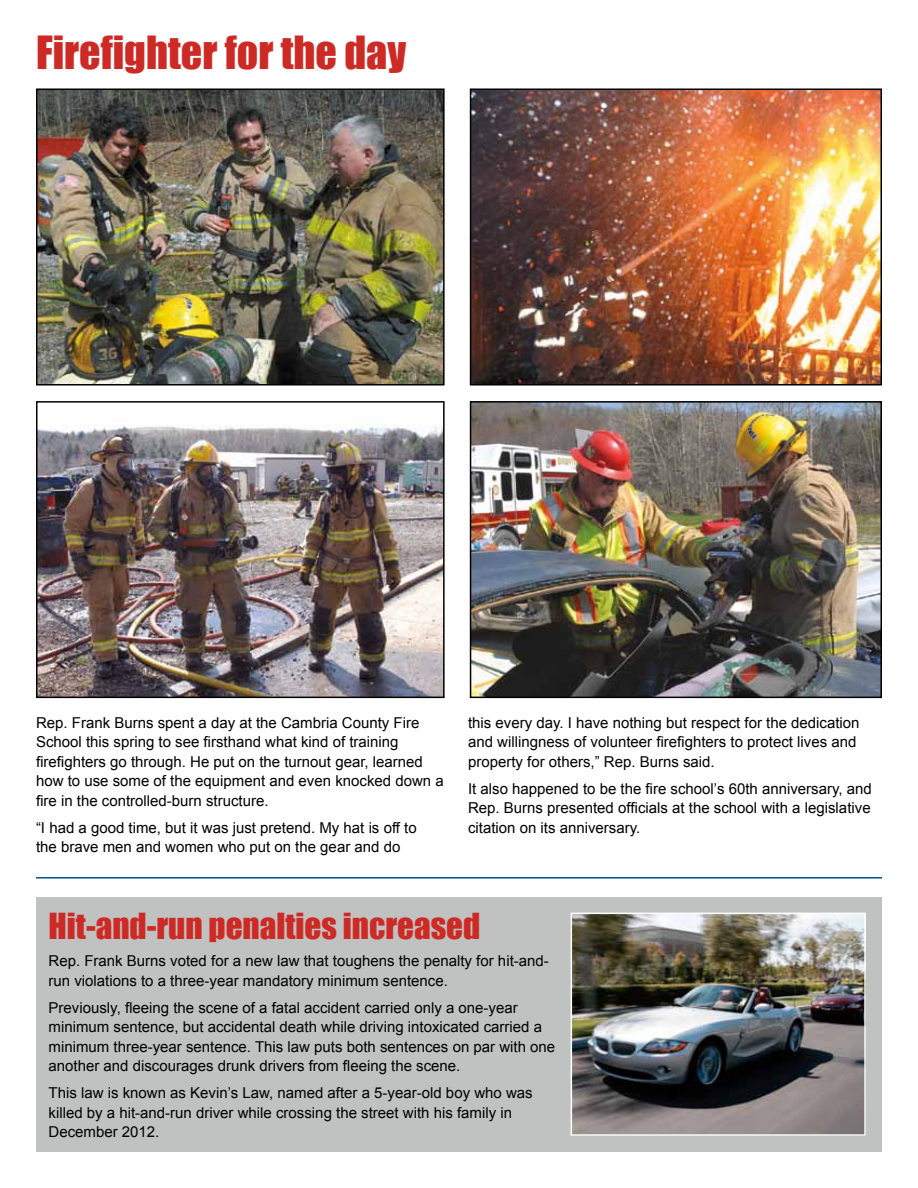
<style>
.page{position:relative;width:918px;height:1188px;background:#fff}
.page>*{position:absolute;margin:0;border:0;box-sizing:border-box;transform-origin:0 0}
.t1{font:42px "Impact";color:#ce2a25}
.t2{font:33px "Impact";color:#ce2a25}
.t3{font:15px/19.5px "Arial";color:#000001}
</style>
<div class="page">
<div style="left:36px;top:897px;width:846px;height:255px;background:#c0c1c1"></div>
<img style="left:39px;top:91px;width:403px;height:292px">
<div style="left:36px;top:88px;width:409px;height:298px;border:2px solid #000001"></div>
<img style="left:39px;top:425px;width:403px;height:270px">
<div style="left:36px;top:401px;width:409px;height:297px;border:2px solid #000001"></div>
<img style="left:473px;top:91px;width:406px;height:292px">
<div style="left:470px;top:88px;width:412px;height:298px;border:2px solid #000001"></div>
<img style="left:473px;top:404px;width:406px;height:291px">
<div style="left:470px;top:401px;width:412px;height:297px;border:2px solid #000001"></div>
<hr style="left:36px;top:877px;width:846px;height:2px;background:#005286">
<img style="left:574px;top:916px;width:289px;height:217px">
<div style="left:571px;top:913px;width:295px;height:223px;border:2px solid #fff"></div>
<h1 class="t1" style="left:36px;top:20px;width:372px">Firefighter for the day</h1>
<p class="t3" style="left:36px;top:713px;width:409px">Rep. Frank Burns spent a day at the Cambria County Fire School this spring to see firsthand what kind of training firefighters go through. He put on the turnout gear, learned how to use some of the equipment and even knocked down a fire in the controlled-burn structure.</p>
<p class="t3" style="left:36px;top:818px;width:382px">“I had a good time, but it was just pretend. My hat is off to the brave men and women who put on the gear and do</p>
<p class="t3" style="left:468px;top:713px;width:393px">this every day. I have nothing but respect for the dedication and willingness of volunteer firefighters to protect lives and property for others,” Rep. Burns said.</p>
<p class="t3" style="left:468px;top:779px;width:405px;text-align:justify">It also happened to be the fire school’s 60th anniversary, and Rep. Burns presented officials at the school with a legislative citation on its anniversary.</p>
<h2 class="t2" style="left:49px;top:901px;width:433px">Hit-and-run penalties increased</h2>
<p class="t3" style="left:49px;top:951px;width:502px">Rep. Frank Burns voted for a new law that toughens the penalty for hit-and&shy;run violations to a three-year mandatory minimum sentence.</p>
<p class="t3" style="left:49px;top:998px;width:508px">Previously, fleeing the scene of a fatal accident carried only a one-year minimum sentence, but accidental death while driving intoxicated carried a minimum three-year sentence. This law puts both sentences on par with one another and discourages drunk drivers from fleeing the scene.</p>
<p class="t3" style="left:49px;top:1083px;width:486px">This law is known as Kevin’s Law, named after a 5-year-old boy who was killed by a hit-and-run driver while crossing the street with his family in<br>December 2012.</p>
</div>
